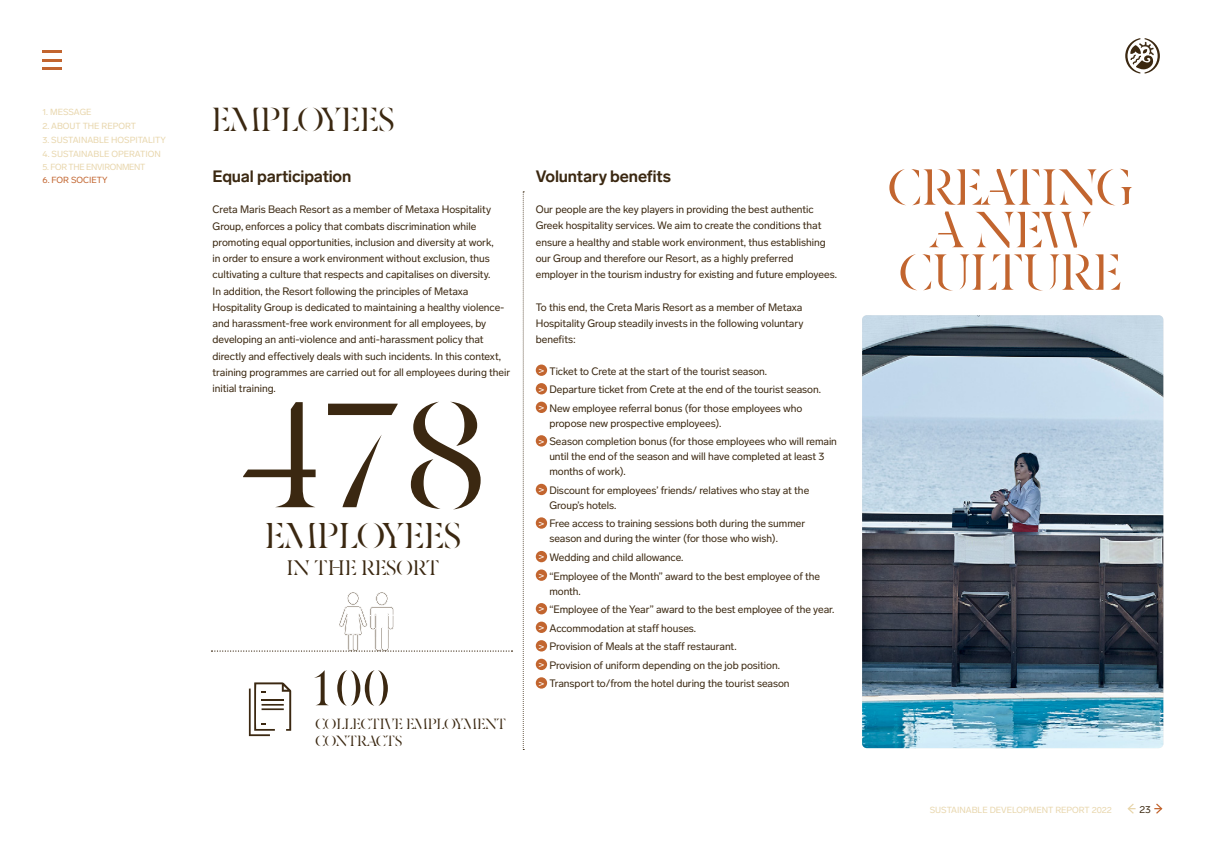
<style>
.page{position:relative;width:1205px;height:851px;background:#fff}
.page>*{position:absolute;margin:0;border:0;box-sizing:border-box;transform-origin:0 0}
.t1{font:150px "Berlingske Serif St";color:#3b2811}
.t2{font:51.25px/42.5px "Berlingske Serif St";letter-spacing:-.03em;color:#c2652f;text-align:center}
.t3{font:50px "Berlingske Serif St";color:#3b2811}
.t4{font:36.25px "Berlingske Serif St";letter-spacing:-.03em;color:#3b2811}
.t5{font:33.75px "Berlingske Serif St";letter-spacing:-.03em;color:#3b2811}
.t6{font:21.25px "Berlingske Serif St";letter-spacing:-.01em;color:#3b2811}
.t7{font:700 16.25px "Lab Grotesque";letter-spacing:-.01em;color:#3b2811}
.t8{font:15px/17.5px "Berlingske Serif St";letter-spacing:-.025em;color:#3b2811}
.t9{font:10.62px/16.2px "Lab Grotesque";letter-spacing:-.005em;color:#3b2811}
.t10{font:10px "Lab Grotesque";color:#3b2811}
.t11{font:8.75px "Lab Grotesque";color:#e8d6ac}
.t12{font:8.75px "Lab Grotesque";letter-spacing:-.03em;color:#e8d6ac}
.t13{font:8.75px "Lab Grotesque";color:#c2652f}
.s1{font-size:10px;color:#fff}
</style>
<div class="page">
<hr style="left:43px;top:67px;width:19px;height:3px;background:#c2652f">
<hr style="left:43px;top:59px;width:19px;height:3px;background:#c2652f">
<hr style="left:43px;top:50px;width:19px;height:3px;background:#c2652f">
<svg style="left:1154px;top:803px;width:9px;height:11px"></svg>
<svg style="left:1127px;top:803px;width:8px;height:11px"></svg>
<svg style="left:1125px;top:38px;width:35px;height:36px"></svg>
<div style="left:536px;top:364px;width:11px;height:12px;background:#c2652f;border-radius:50%"></div>
<div style="left:536px;top:383px;width:11px;height:11px;background:#c2652f;border-radius:50%"></div>
<div style="left:536px;top:401px;width:11px;height:12px;background:#c2652f;border-radius:50%"></div>
<div style="left:536px;top:435px;width:11px;height:11px;background:#c2652f;border-radius:50%"></div>
<div style="left:536px;top:483px;width:11px;height:12px;background:#c2652f;border-radius:50%"></div>
<div style="left:536px;top:517px;width:11px;height:11px;background:#c2652f;border-radius:50%"></div>
<div style="left:536px;top:551px;width:11px;height:11px;background:#c2652f;border-radius:50%"></div>
<div style="left:536px;top:569px;width:11px;height:11px;background:#c2652f;border-radius:50%"></div>
<div style="left:536px;top:603px;width:11px;height:11px;background:#c2652f;border-radius:50%"></div>
<div style="left:536px;top:621px;width:11px;height:12px;background:#c2652f;border-radius:50%"></div>
<div style="left:536px;top:640px;width:11px;height:11px;background:#c2652f;border-radius:50%"></div>
<div style="left:536px;top:658px;width:11px;height:12px;background:#c2652f;border-radius:50%"></div>
<div style="left:536px;top:677px;width:11px;height:11px;background:#c2652f;border-radius:50%"></div>
<svg style="left:523px;top:191px;width:1px;height:557px"></svg>
<svg style="left:211px;top:592px;width:301px;height:59px"></svg>
<svg style="left:249px;top:682px;width:42px;height:54px"></svg>
<img style="left:862px;top:315px;width:301px;height:433px">
<p class="t11" style="left:43px;top:107px;width:50px">1. MESSAGE</p>
<p class="t11" style="left:43px;top:120px;width:95px">2. ABOUT THE REPORT</p>
<p class="t11" style="left:43px;top:134px;width:125px">3. SUSTAINABLE HOSPITALITY</p>
<p class="t11" style="left:43px;top:148px;width:120px">4. SUSTAINABLE OPERATION</p>
<p class="t12" style="left:43px;top:161px;width:104px">5. FOR THE ENVIRONMENT</p>
<p class="t13" style="left:43px;top:175px;width:67px">6. FOR SOCIETY</p>
<h3 class="t5" style="left:211px;top:94px;width:185px">EMPLOYEES</h3>
<h3 class="t7" style="left:213px;top:165px;width:140px">Equal participation</h3>
<h3 class="t7" style="left:536px;top:165px;width:137px">Voluntary benefits</h3>
<p class="t9" style="left:213px;top:201px;width:299px">Creta Maris Beach Resort as a member of Metaxa Hospitality Group, enforces a policy that combats discrimination while promoting equal opportunities, inclusion and diversity at work,<br>in order to ensure a work environment without exclusion, thus cultivating a culture that respects and capitalises on diversity.<br>In addition, the Resort following the principles of Metaxa Hospitality Group is dedicated to maintaining a healthy violence&shy;and harassment-free work environment for all employees, by developing an anti-violence and anti-harassment policy that directly and effectively deals with such incidents. In this context, training programmes are carried out for all employees during their initial training.</p>
<p class="t9" style="left:536px;top:201px;width:303px">Our people are the key players in providing the best authentic Greek hospitality services. We aim to create the conditions that ensure a healthy and stable work environment, thus establishing our Group and therefore our Resort, as a highly preferred employer in the tourism industry for existing and future employees.</p>
<p class="t9" style="left:536px;top:298px;width:269px;text-align:justify">To this end, the Creta Maris Resort as a member of Metaxa Hospitality Group steadily invests in the following voluntary benefits:</p>
<p class="t9" style="left:538px;top:361px;width:284px;line-height:18.5px"><span class="s1">&gt;</span> Ticket to Crete at the start of the tourist season.<br><span class="s1">&gt;</span> Departure ticket from Crete at the end of the tourist season. <span class="s1">&gt;</span> New employee referral bonus (for those employees who</p>
<p class="t9" style="left:538px;top:413px;width:300px;line-height:18.5px;text-indent:11px">propose new prospective employees).<br><span class="s1">&gt;</span> Season completion bonus (for those employees who will remain</p>
<p class="t9" style="left:549px;top:448px;width:277px;line-height:15px">until the end of the season and will have completed at least 3 months of work).</p>
<p class="t9" style="left:549px;top:482px;width:261px;line-height:15px;text-indent:-11px"><span class="s1">&gt;</span> Discount for employees’ friends/ relatives who stay at the<br>Group’s hotels.</p>
<p class="t9" style="left:549px;top:516px;width:257px;line-height:15px;text-indent:-11px"><span class="s1">&gt;</span> Free access to training sessions both during the summer season and during the winter (for those who wish).</p>
<p class="t9" style="left:538px;top:547px;width:283px;line-height:18.5px"><span class="s1">&gt;</span> Wedding and child allowance.<br><span class="s1">&gt;</span> “Employee of the Month” award to the best employee of the</p>
<p class="t9" style="left:538px;top:581px;width:297px;line-height:18.5px;text-indent:11px">month.<br><span class="s1">&gt;</span> “Employee of the Year” award to the best employee of the year. <span class="s1">&gt;</span> Accommodation at staff houses.<br><span class="s1">&gt;</span> Provision of Meals at the staff restaurant.<br><span class="s1">&gt;</span> Provision of uniform depending on the job position.<br><span class="s1">&gt;</span> Transport to/from the hotel during the tourist season</p>
<h1 class="t1" style="left:238px;top:341px;width:252px">478</h1>
<h3 class="t4" style="left:265px;top:508px;width:198px">EMPLOYEES</h3>
<h3 class="t6" style="left:286px;top:551px;width:155px">IN THE RESORT</h3>
<h3 class="t3" style="left:307px;top:650px;width:85px">100</h3>
<h3 class="t8" style="left:315px;top:713px;width:193px">COLLECTIVE EMPLOYMENT<br>CONTRACTS</h3>
<h2 class="t2" style="left:887px;top:163px;width:248px">CREATING<br>A NEW<br>CULTURE</h2>
<p class="t11" style="left:930px;top:803px;width:184px">SUSTAINABLE DEVELOPMENT REPORT 2022</p>
<p class="t10" style="left:1139px;top:802px;width:13px">23</p>
</div>
